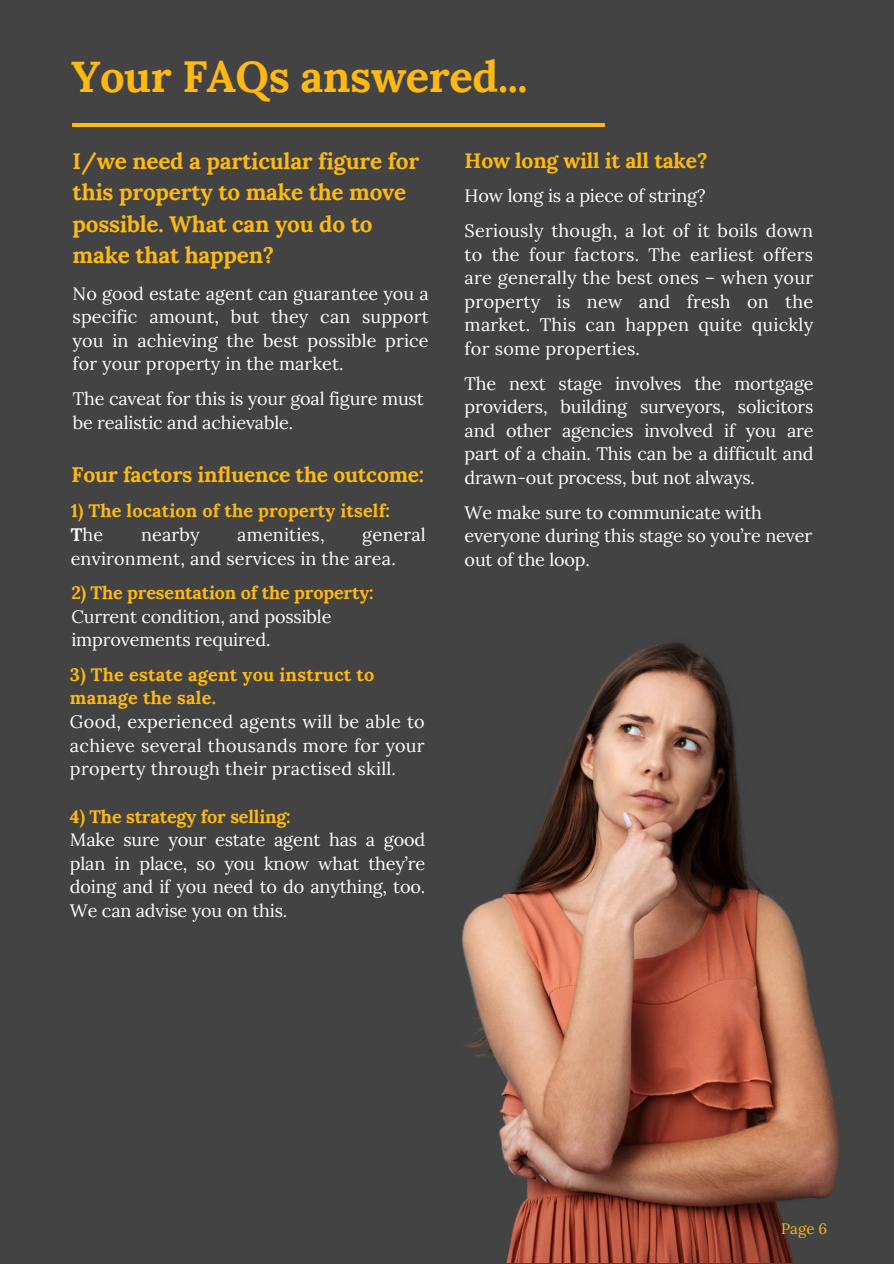
<style>
.page{position:relative;width:894px;height:1264px;background:#fff}
.page>*{position:absolute;margin:0;border:0;box-sizing:border-box;transform-origin:0 0}
.t1{font:700 43.5px "Lora";letter-spacing:-.01em;color:#ffb911}
.t2{font:700 22.5px/31.5px "Lora";letter-spacing:-.01em;color:#ffb911}
.t3{font:700 21px "Lora";letter-spacing:-.01em;color:#ffb911}
.t4{font:18px/23.7px "Lora";letter-spacing:-.01em;color:#fff}
.t5{font:18px/23.7px "Lora";letter-spacing:.015em;color:#fff}
.t6{font:18px/23.7px "Lora";letter-spacing:.01em;color:#fff}
.t7{font:700 18px/23.7px "Lora";letter-spacing:.01em;color:#ffb911}
.t8{font:15px "Lora";color:#ffb911}
.s1{color:#fff}
.s2{font-weight:400;color:#fff}
.s3{font-weight:700;color:#ffb911}
</style>
<div class="page">
<div style="left:0;top:0;width:893px;height:1263px;background:#434343"></div>
<hr style="left:73px;top:123px;width:531px;height:4px;background:#ffb911">
<img style="left:462px;top:642px;width:377px;height:620px">
<p class="t1" style="left:71px;top:48px;width:458px">Your FAQs answered...</p>
<p class="t2" style="left:73px;top:145px;width:348px">I/we need a particular figure for this property to make the move possible. What can you do to make that happen?</p>
<p class="t3" style="left:464px;top:147px;width:244px">How long will it all take?</p>
<h3 class="t4" style="left:464px;top:184px;width:242px">How long is a piece of string?</h3>
<h3 class="t4" style="left:464px;top:218px;width:350px;text-align:justify">Seriously though, a lot of it boils down to the four factors. The earliest offers are generally the best ones – when your property is new and fresh on the market. This can happen quite quickly for some properties.</h3>
<h3 class="t4" style="left:464px;top:371px;width:350px;text-align:justify">The next stage involves the mortgage providers, building surveyors, solicitors and other agencies involved if you are part of a chain. This can be a difficult and drawn-out process, but not always.</h3>
<h3 class="t4" style="left:464px;top:500px;width:349px">We make sure to communicate with everyone during this stage so you’re never out of the loop.</h3>
<h3 class="t4" style="left:73px;top:281px;width:357px;text-align:justify">No good estate agent can guarantee you a specific amount, but they can support you in achieving the best possible price for your property in the market.</h3>
<h2 class="t4" style="left:73px;top:386px;width:352px">The caveat for this is your goal figure must be realistic and achievable.</h2>
<h2 class="t3" style="left:71px;top:461px;width:354px">Four factors influence the outcome:</h2>
<h2 class="t7" style="left:71px;top:499px;width:320px">1) The location of the property itself:<br><span class="s1">T</span><span class="s2">he</span></h2>
<h2 class="t6" style="left:71px;top:522px;width:356px;text-indent:291px">general environment, and services in the area.</h2>
<h3 class="t4" style="left:71px;top:580px;width:304px"><span class="s3">2) The presentation of the property:<br></span>Current condition, and possible improvements required.</h3>
<h3 class="t5" style="left:70px;top:662px;width:356px"><span class="s3">3) The estate agent you instruct to manage the sale.<br></span>Good, experienced agents will be able to achieve several thousands more for your property through their practised skill.</h3>
<h3 class="t4" style="left:70px;top:804px;width:356px"><span class="s3">4) The strategy for selling:<br></span>Make sure your estate agent has a good plan in place, so you know what they’re doing and if you need to do anything, too.<br>We can advise you on this.</h3>
<h2 class="t4" style="left:141px;top:522px;width:60px">nearby</h2>
<h2 class="t6" style="left:237px;top:522px;width:89px">amenities,</h2>
<h1 class="t8" style="left:781px;top:1218px;width:47px">Page 6</h1>
</div>
